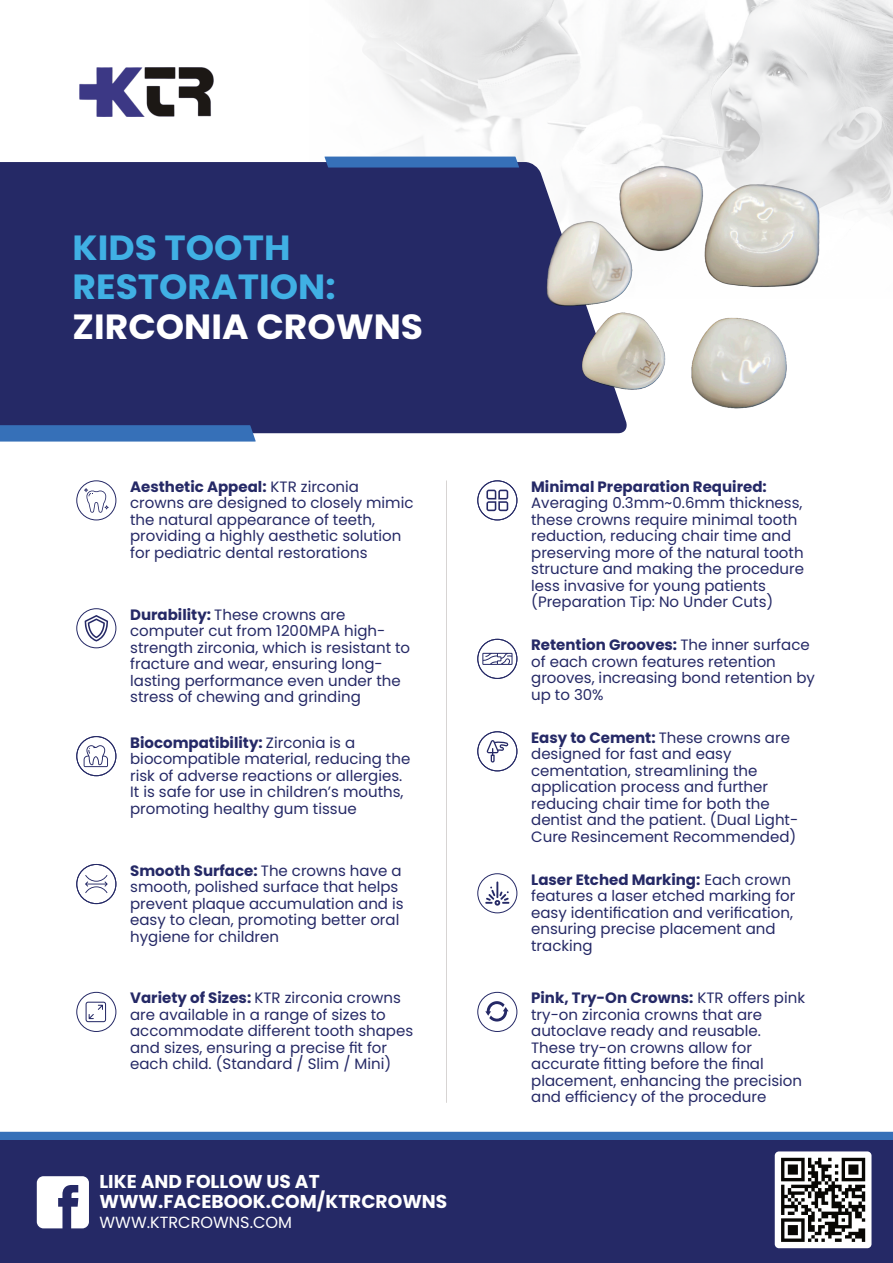
<style>
.page{position:relative;width:893px;height:1263px;background:#fff}
.page>*{position:absolute;margin:0;border:0;box-sizing:border-box;transform-origin:0 0}
.t1{font:700 34.95px/39.6px "Poppins";color:#40b0e4}
.t2{font:700 34.95px "Poppins";color:#fff}
.t3{font:700 18.6px/20.4px "Poppins";color:#fff}
.t4{font:16.05px "Poppins";color:#fff}
.t5{font:15px/16.5px "Poppins";color:#252966}
.t6{font:700 15px "Poppins";color:#252966}
.s1{font-weight:700}
</style>
<div class="page">
<img style="left:324px;top:0;width:569px;height:157px">
<div style="left:0;top:162px;width:463px;height:271px;background:#252966"></div>
<svg style="left:0;top:425px;width:256px;height:17px;background:#3b72b8"></svg>
<svg style="left:324px;top:157px;width:139px;height:11px;background:#366cb3"></svg>
<div style="left:0;top:1132px;width:893px;height:8px;background:#3670b8"></div>
<img style="left:79px;top:67px;width:135px;height:49px">
<div style="left:0;top:1140px;width:893px;height:123px;background:#252966"></div>
<div style="left:775px;top:1151px;width:96px;height:97px;background:#fff;border-radius:4px"></div>
<svg style="left:781px;top:1158px;width:84px;height:84px"></svg>
<svg style="left:37px;top:1176px;width:52px;height:52px"></svg>
<div style="left:76px;top:480px;width:40px;height:40px;border:1px solid #252966;border-radius:50%"></div>
<svg style="left:84px;top:488px;width:25px;height:25px"></svg>
<div style="left:76px;top:608px;width:40px;height:40px;border:1px solid #252966;border-radius:50%"></div>
<svg style="left:84px;top:615px;width:24px;height:26px"></svg>
<div style="left:76px;top:736px;width:40px;height:40px;border:1px solid #252966;border-radius:50%"></div>
<svg style="left:84px;top:745px;width:24px;height:22px"></svg>
<div style="left:76px;top:864px;width:40px;height:40px;border:1px solid #252966;border-radius:50%"></div>
<svg style="left:85px;top:875px;width:23px;height:18px"></svg>
<div style="left:76px;top:992px;width:40px;height:40px;border:1px solid #252966;border-radius:50%"></div>
<svg style="left:86px;top:1002px;width:20px;height:20px"></svg>
<div style="left:477px;top:480px;width:40px;height:40px;border:1px solid #252966;border-radius:50%"></div>
<div style="left:477px;top:639px;width:40px;height:40px;border:1px solid #252966;border-radius:50%"></div>
<svg style="left:482px;top:653px;width:30px;height:12px"></svg>
<div style="left:477px;top:731px;width:40px;height:40px;border:1px solid #252966;border-radius:50%"></div>
<svg style="left:487px;top:740px;width:21px;height:22px"></svg>
<div style="left:477px;top:873px;width:40px;height:40px;border:1px solid #252966;border-radius:50%"></div>
<svg style="left:485px;top:881px;width:24px;height:25px"></svg>
<div style="left:477px;top:992px;width:40px;height:40px;border:1px solid #252966;border-radius:50%"></div>
<hr style="left:446px;top:481px;width:1px;height:621px;background:#d7d4d3">
<svg style="left:485px;top:1001px;width:24px;height:20px"></svg>
<img style="left:463px;top:84px;width:430px;height:431px">
<h1 class="t1" style="left:73px;top:228px;width:264px">KIDS TOOTH<br>RESTORATION:</h1>
<h1 class="t2" style="left:73px;top:302px;width:352px">ZIRCONIA CROWNS</h1>
<p class="t5" style="left:130px;top:478px;width:285px"><span class="s1">Aesthetic Appeal:</span> KTR zirconia crowns are designed to closely mimic the natural appearance of teeth, providing a highly aesthetic solution for pediatric dental restorations</p>
<p class="t5" style="left:130px;top:606px;width:282px"><span class="s1">Durability:</span> These crowns are computer cut from 1200MPA high&shy;strength zirconia, which is resistant to fracture and wear, ensuring long&shy;lasting performance even under the stress of chewing and grinding</p>
<p class="t5" style="left:130px;top:734px;width:282px"><span class="s1">Biocompatibility:</span> Zirconia is a biocompatible material, reducing the risk of adverse reactions or allergies.<br>It is safe for use in children’s mouths, promoting healthy gum tissue</p>
<p class="t5" style="left:130px;top:862px;width:275px"><span class="s1">Smooth Surface:</span> The crowns have a smooth, polished surface that helps prevent plaque accumulation and is easy to clean, promoting better oral hygiene for children</p>
<p class="t5" style="left:130px;top:990px;width:285px"><span class="s1">Variety of Sizes:</span> KTR zirconia crowns are available in a range of sizes to accommodate different tooth shapes and sizes, ensuring a precise fit for each child. (Standard / Slim / Mini)</p>
<p class="t3" style="left:99px;top:1171px;width:349px">LIKE AND FOLLOW US AT<br>WWW.FACEBOOK.COM/KTRCROWNS</p>
<p class="t4" style="left:100px;top:1211px;width:194px">WWW.KTRCROWNS.COM</p>
<p class="t6" style="left:531px;top:476px;width:237px">Minimal Preparation Required:</p>
<p class="t5" style="left:531px;top:495px;width:274px">Averaging 0.3mm~0.6mm thickness, these crowns require minimal tooth reduction, reducing chair time and preserving more of the natural tooth structure and making the procedure less invasive for young patients (Preparation Tip: No Under Cuts)</p>
<p class="t5" style="left:531px;top:637px;width:285px"><span class="s1">Retention Grooves:</span> The inner surface of each crown features retention grooves, increasing bond retention by up to 30%</p>
<p class="t5" style="left:531px;top:729px;width:269px"><span class="s1">Easy to Cement:</span> These crowns are designed for fast and easy cementation, streamlining the application process and further reducing chair time for both the dentist and the patient. (Dual Light-<br>Cure Resincement Recommended)</p>
<p class="t5" style="left:531px;top:871px;width:266px"><span class="s1">Laser Etched Marking:</span> Each crown features a laser etched marking for easy identification and verification, ensuring precise placement and tracking</p>
<p class="t5" style="left:531px;top:990px;width:275px"><span class="s1">Pink, Try-On Crowns:</span> KTR offers pink try-on zirconia crowns that are autoclave ready and reusable.<br>These try-on crowns allow for accurate fitting before the final placement, enhancing the precision and efficiency of the procedure</p>
</div>
